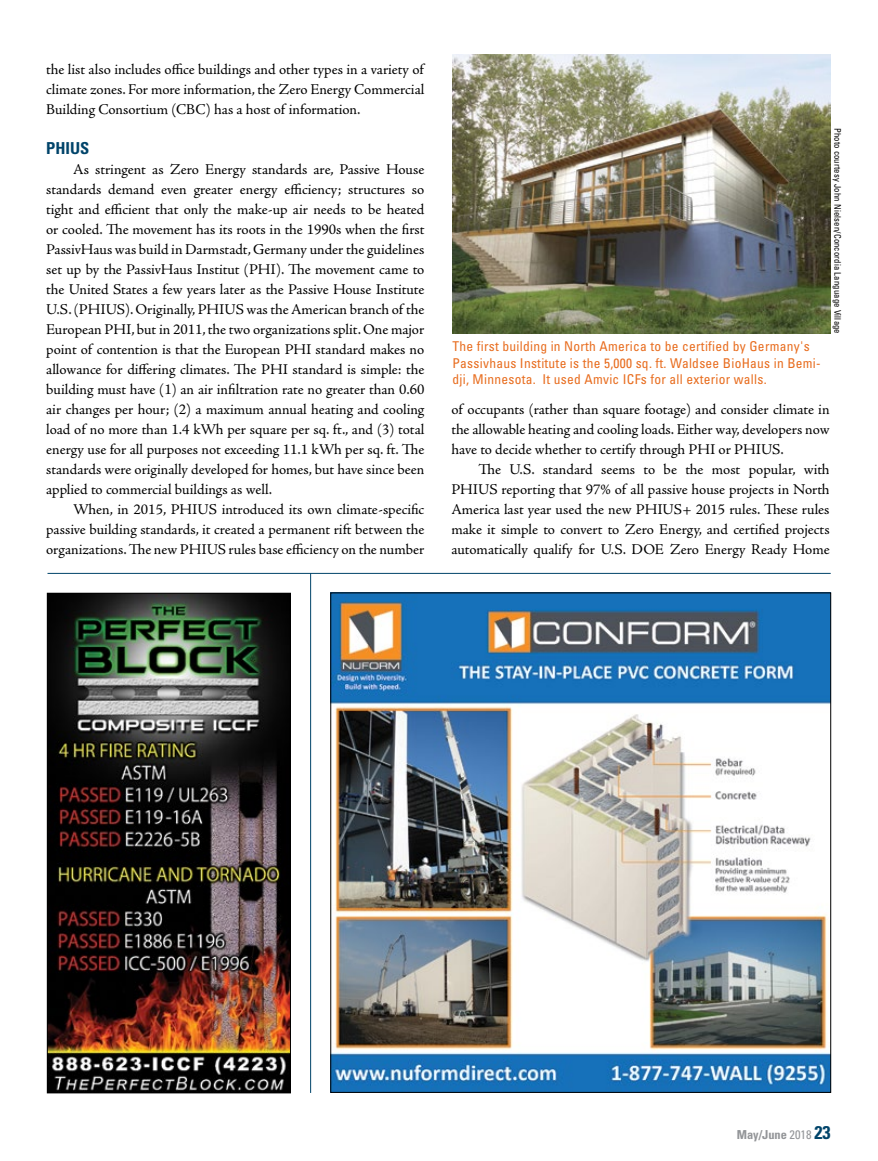
<style>
.page{position:relative;width:878px;height:1161px;background:#fff}
.page>*{position:absolute;margin:0;border:0;box-sizing:border-box;transform-origin:0 0}
.t1{font:700 condensed 16.5px "Univers";color:#00446a}
.t2{font:15px/20px "Adobe Jenson Pro";letter-spacing:-.005em;color:#000;text-align:justify}
.t3{font:condensed 13.5px/16.5px "Univers";letter-spacing:.02em;color:#e86d1f}
.t4{font:700 condensed 12.3px "Univers";color:#939598}
.t5{font:condensed 9px "Univers";letter-spacing:.02em;color:#000;scale:.95 1}
.s1{font-weight:400}
.s2{font-size:18.3px;color:#00446a}
</style>
<div class="page">
<img style="left:49px;top:595px;width:239px;height:496px">
<div style="left:47px;top:593px;width:243px;height:500px;border:1px solid #000"></div>
<hr style="left:47px;top:573px;width:783px;height:1px;background:#00446a">
<img style="left:332px;top:595px;width:496px;height:496px">
<hr style="left:310px;top:573px;width:1px;height:520px;background:#00446a">
<img style="left:452px;top:54px;width:378px;height:280px">
<p class="t2" style="left:46px;top:60px;width:380px">the list also includes office buildings and other types in a variety of climate zones. For more information, the Zero Energy Commercial Building Consortium (CBC) has a host of information.</p>
<p class="t1" style="left:46px;top:138px;width:45px">PHIUS</p>
<p class="t2" style="left:46px;top:159px;width:380px;text-indent:27px">As stringent as Zero Energy standards are, Passive House standards demand even greater energy efficiency; structures so tight and efficient that only the make-up air needs to be heated or cooled. The movement has its roots in the 1990s when the first PassivHaus was build in Darmstadt, Germany under the guidelines set up by the PassivHaus Institut (PHI). The movement came to the United States a few years later as the Passive House Institute U.S. (PHIUS). Originally, PHIUS was the American branch of the European PHI, but in 2011, the two organizations split. One major point of contention is that the European PHI standard makes no allowance for differing climates. The PHI standard is simple: the building must have (1) an air infiltration rate no greater than 0.60 air changes per hour; (2) a maximum annual heating and cooling load of no more than 1.4 kWh per square per sq. ft., and (3) total energy use for all purposes not exceeding 11.1 kWh per sq. ft. The standards were originally developed for homes, but have since been applied to commercial buildings as well.</p>
<p class="t2" style="left:46px;top:499px;width:380px;text-indent:27px">When, in 2015, PHIUS introduced its own climate-specific passive building standards, it created a permanent rift between the organizations. The new PHIUS rules base efficiency on the number</p>
<p class="t3" style="left:452px;top:338px;width:370px">The first building in North America to be certified by Germany's<br>Passivhaus Institute is the 5,000 sq. ft. Waldsee BioHaus in Bemi&shy;dji, Minnesota. It used Amvic ICFs for all exterior walls.</p>
<p class="t5" style="left:843px;top:128px;width:218px;rotate:90deg">Photo courtesy John Nielsen/Concordia Language Village</p>
<p class="t2" style="left:451px;top:399px;width:380px">of occupants (rather than square footage) and consider climate in the allowable heating and cooling loads. Either way, developers now have to decide whether to certify through PHI or PHIUS.</p>
<p class="t2" style="left:451px;top:459px;width:380px;text-indent:27px">The U.S. standard seems to be the most popular, with PHIUS reporting that 97% of all passive house projects in North America last year used the new PHIUS+ 2015 rules. These rules make it simple to convert to Zero Energy, and certified projects automatically qualify for U.S. DOE Zero Energy Ready Home</p>
<p class="t4" style="left:736px;top:1127px;width:95px">May/June <span class="s1">2018</span> <span class="s2">23</span></p>
</div>
